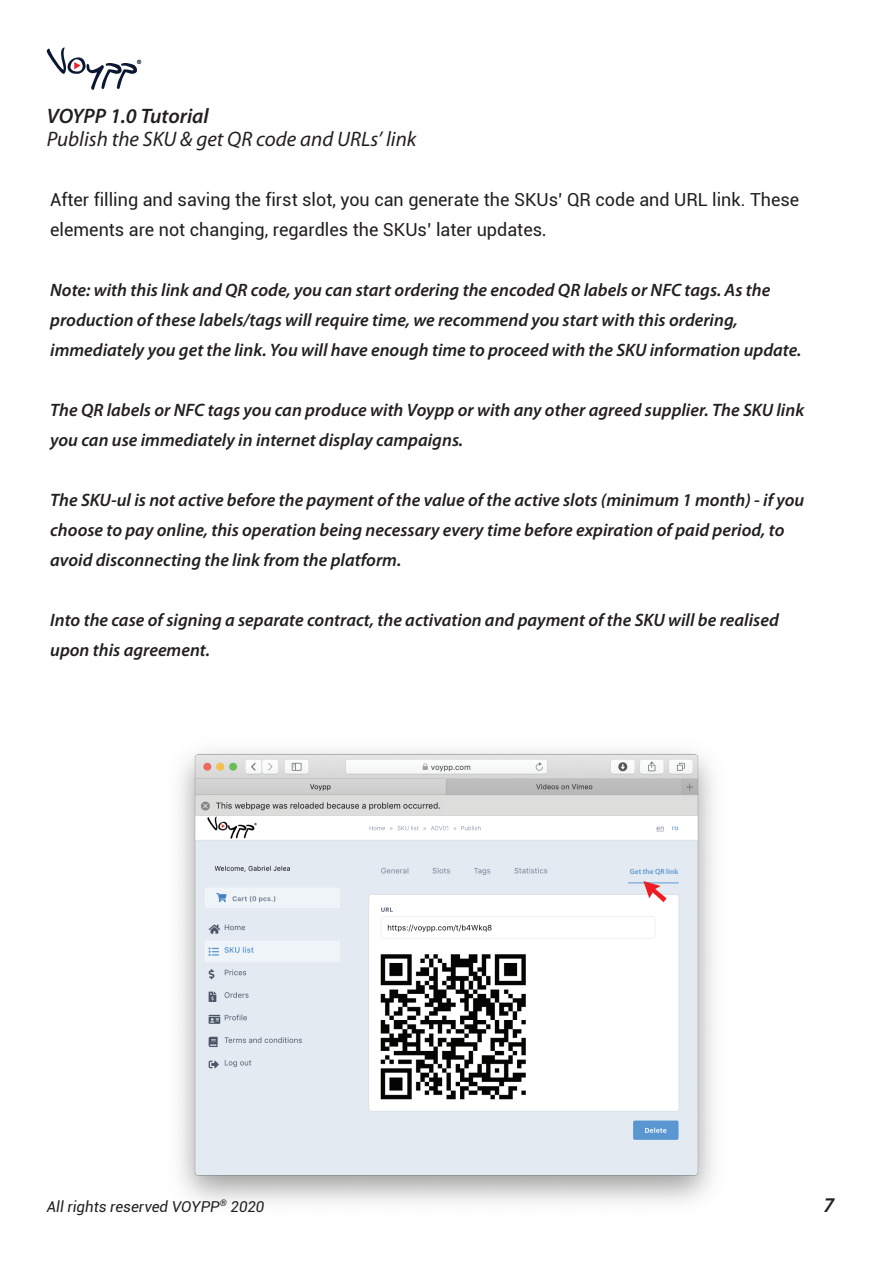
<style>
.page{position:relative;width:893px;height:1263px;background:#fff}
.page>*{position:absolute;margin:0;border:0;box-sizing:border-box;transform-origin:0 0}
.t1{font:italic 21px "Myriad Pro";color:#231f20}
.t2{font:italic 600 21px "Myriad Pro";color:#231f20}
.t3{font:italic 600 18px/30px "Myriad Pro";color:#231f20}
.t4{font:18px/30px "Roboto";color:#231f20}
.t5{font:italic 15px "Roboto";color:#231f20}
.t6{font:600 7.5px "Myriad Pro";color:#5a97d1}
.s1{font-family:"Myriad Pro"}
</style>
<div class="page">
<svg style="left:47px;top:48px;width:94px;height:42px"></svg>
<img style="left:179px;top:750px;width:535px;height:453px">
<svg style="left:643px;top:881px;width:23px;height:21px"></svg>
<div style="left:603px;top:861px;width:75px;height:17px;background:#e4eaf1"></div>
<p class="t2" style="left:47px;top:103px;width:164px">VOYPP 1.0 Tutorial</p>
<p class="t1" style="left:47px;top:126px;width:371px">Publish the SKU &amp; get QR code and URLs’ link</p>
<p class="t4" style="left:50px;top:184px;width:751px">After filling and saving the first slot, you can generate the SKUs’ QR code and URL link. These elements are not changing, regardles the SKUs’ later updates<span class="s1">.</span></p>
<p class="t3" style="left:50px;top:275px;width:753px">Note: with this link and QR code, you can start ordering the encoded QR labels or NFC tags. As the production of these labels/tags will require time, we recommend you start with this ordering, immediately you get the link. You will have enough time to proceed with the SKU information update.</p>
<p class="t3" style="left:50px;top:395px;width:756px">The QR labels or NFC tags you can produce with Voypp or with any other agreed supplier. The SKU link you can use immediately in internet display campaigns.</p>
<p class="t3" style="left:50px;top:485px;width:756px">The SKU-ul is not active before the payment of the value of the active slots (minimum 1 month) - if you choose to pay online, this operation being necessary every time before expiration of paid period, to avoid disconnecting the link from the platform.</p>
<p class="t3" style="left:50px;top:605px;width:730px">Into the case of signing a separate contract, the activation and payment of the SKU will be realised upon this agreement.</p>
<p class="t6" style="left:630px;top:866px;width:50px">Get the QR link</p>
<p class="t5" style="left:47px;top:1196px;width:219px">All rights reserved VOYPP<sup>®</sup> 2020</p>
<p class="t2" style="left:823px;top:1192px;width:12px">7</p>
</div>
